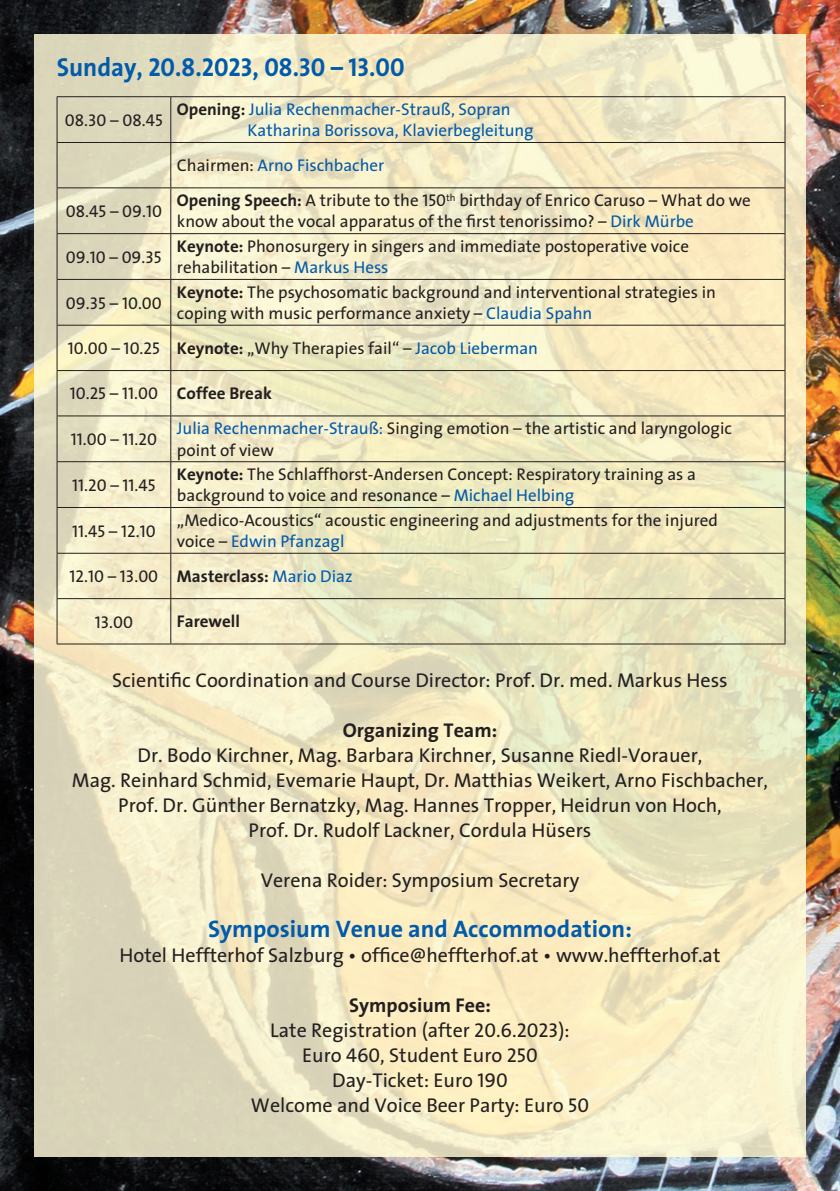
<style>
.page{position:relative;width:840px;height:1191px;background:#fff}
.page>*{position:absolute;margin:0;border:0;box-sizing:border-box;transform-origin:0 0}
.t1{font:26px "The Sans Bold Caps";color:#015aaa;scale:.95 1}
.t2{font:700 24px "The Sans";color:#015aaa}
.t3{font:20px/25px "The Sans";color:#231f20;text-align:center}
.t4{font:700 20px "The Sans";color:#231f20}
.t5{font:17px/21px "The Sans";color:#231f20}
.t6{font:17px "The Sans Caps";color:#231f20}
.t7{font:17px/21px "The Sans";color:#015aaa}
.t8{font:700 17px "The Sans";color:#231f20}
.s1{font-family:"The Sans";font-weight:700}
.s2{font-weight:700;color:#231f20}
.s3{color:#231f20}
.s4{font-weight:700}
.s5{font-family:"The Sans Caps"}
.s6{color:#015aaa}
.s7{font-family:"The Sans Caps";font-weight:400}
.s8{font-weight:400;color:#015aaa}
</style>
<div class="page">
<img style="left:0;top:0;width:839px;height:1191px">
<img style="left:34px;top:34px;width:771px;height:1052px">
<img style="left:34px;top:1086px;width:771px;height:71px">
<hr style="left:57px;top:96px;width:114px;height:1px;background:#231f20">
<hr style="left:57px;top:97px;width:1px;height:45px;background:#231f20">
<hr style="left:171px;top:96px;width:613px;height:1px;background:#231f20">
<hr style="left:170px;top:97px;width:1px;height:45px;background:#231f20">
<hr style="left:784px;top:97px;width:1px;height:45px;background:#231f20">
<hr style="left:57px;top:142px;width:114px;height:1px;background:#231f20">
<hr style="left:57px;top:143px;width:1px;height:44px;background:#231f20">
<hr style="left:171px;top:142px;width:613px;height:1px;background:#231f20">
<hr style="left:170px;top:143px;width:1px;height:44px;background:#231f20">
<hr style="left:784px;top:143px;width:1px;height:44px;background:#231f20">
<hr style="left:57px;top:187px;width:114px;height:1px;background:#231f20">
<hr style="left:57px;top:188px;width:1px;height:45px;background:#231f20">
<hr style="left:171px;top:187px;width:613px;height:1px;background:#231f20">
<hr style="left:170px;top:188px;width:1px;height:45px;background:#231f20">
<hr style="left:784px;top:188px;width:1px;height:45px;background:#231f20">
<hr style="left:57px;top:233px;width:114px;height:1px;background:#231f20">
<hr style="left:57px;top:234px;width:1px;height:45px;background:#231f20">
<hr style="left:171px;top:233px;width:613px;height:1px;background:#231f20">
<hr style="left:170px;top:234px;width:1px;height:45px;background:#231f20">
<hr style="left:784px;top:234px;width:1px;height:45px;background:#231f20">
<hr style="left:57px;top:279px;width:114px;height:1px;background:#231f20">
<hr style="left:57px;top:280px;width:1px;height:45px;background:#231f20">
<hr style="left:171px;top:279px;width:613px;height:1px;background:#231f20">
<hr style="left:170px;top:280px;width:1px;height:45px;background:#231f20">
<hr style="left:784px;top:280px;width:1px;height:45px;background:#231f20">
<hr style="left:57px;top:325px;width:114px;height:1px;background:#231f20">
<hr style="left:57px;top:325px;width:1px;height:45px;background:#231f20">
<hr style="left:171px;top:325px;width:613px;height:1px;background:#231f20">
<hr style="left:170px;top:325px;width:1px;height:45px;background:#231f20">
<hr style="left:784px;top:325px;width:1px;height:45px;background:#231f20">
<hr style="left:57px;top:370px;width:114px;height:1px;background:#231f20">
<hr style="left:57px;top:371px;width:1px;height:44px;background:#231f20">
<hr style="left:171px;top:370px;width:613px;height:1px;background:#231f20">
<hr style="left:170px;top:371px;width:1px;height:44px;background:#231f20">
<hr style="left:784px;top:371px;width:1px;height:44px;background:#231f20">
<hr style="left:57px;top:415px;width:114px;height:1px;background:#231f20">
<hr style="left:57px;top:416px;width:1px;height:45px;background:#231f20">
<hr style="left:171px;top:415px;width:613px;height:1px;background:#231f20">
<hr style="left:170px;top:416px;width:1px;height:45px;background:#231f20">
<hr style="left:784px;top:416px;width:1px;height:45px;background:#231f20">
<hr style="left:57px;top:461px;width:114px;height:1px;background:#231f20">
<hr style="left:57px;top:462px;width:1px;height:45px;background:#231f20">
<hr style="left:171px;top:461px;width:613px;height:1px;background:#231f20">
<hr style="left:170px;top:462px;width:1px;height:45px;background:#231f20">
<hr style="left:784px;top:462px;width:1px;height:45px;background:#231f20">
<hr style="left:57px;top:507px;width:114px;height:1px;background:#231f20">
<hr style="left:57px;top:508px;width:1px;height:45px;background:#231f20">
<hr style="left:171px;top:507px;width:613px;height:1px;background:#231f20">
<hr style="left:170px;top:508px;width:1px;height:45px;background:#231f20">
<hr style="left:784px;top:508px;width:1px;height:45px;background:#231f20">
<hr style="left:57px;top:553px;width:114px;height:1px;background:#231f20">
<hr style="left:57px;top:553px;width:1px;height:45px;background:#231f20">
<hr style="left:171px;top:553px;width:613px;height:1px;background:#231f20">
<hr style="left:170px;top:553px;width:1px;height:45px;background:#231f20">
<hr style="left:784px;top:553px;width:1px;height:45px;background:#231f20">
<hr style="left:57px;top:598px;width:114px;height:1px;background:#231f20">
<hr style="left:57px;top:599px;width:1px;height:44px;background:#231f20">
<hr style="left:171px;top:598px;width:613px;height:1px;background:#231f20">
<hr style="left:170px;top:599px;width:1px;height:44px;background:#231f20">
<hr style="left:784px;top:599px;width:1px;height:44px;background:#231f20">
<hr style="left:57px;top:643px;width:114px;height:1px;background:#231f20">
<hr style="left:171px;top:643px;width:613px;height:1px;background:#231f20">
<h1 class="t1" style="left:57px;top:45px;width:367px"><span class="s1">Sunday,</span> 20.8.2023, 08.30 – 13.00</h1>
<p class="t6" style="left:65px;top:106px;width:99px">08.30 – 08.45</p>
<p class="t7" style="left:247px;top:98px;width:287px;text-indent:-71px"><span class="s2">Opening:</span> Julia Rechenmacher-Strauß, Sopran<br>Katharina Borissova, Klavierbegleitung</p>
<p class="t7" style="left:177px;top:155px;width:209px"><span class="s3">Chairmen:</span> Arno Fischbacher</p>
<p class="t6" style="left:66px;top:197px;width:97px">08.45 – 09.10</p>
<p class="t5" style="left:177px;top:190px;width:575px"><span class="s4">Opening Speech:</span> A tribute to the <span class="s5">150</span><sup>th</sup> birthday of Enrico Caruso <span class="s5">–</span> What do we know about the vocal apparatus of the first tenorissimo? – <span class="s6">Dirk Mürbe</span></p>
<p class="t6" style="left:66px;top:243px;width:97px">09.10 – 09.35</p>
<p class="t5" style="left:177px;top:235px;width:513px"><span class="s4">Keynote:</span> Phonosurgery in singers and immediate postoperative voice rehabilitation – <span class="s6">Markus Hess</span></p>
<p class="t6" style="left:66px;top:289px;width:97px">09.35 – 10.00</p>
<p class="t5" style="left:177px;top:281px;width:540px"><span class="s4">Keynote:</span> The psychosomatic background and interventional strategies in coping with music performance anxiety – <span class="s6">Claudia Spahn</span></p>
<p class="t5" style="left:68px;top:337px;width:471px"><span class="s5">10.00 – 10.25</span> <span class="s4">Keynote:</span> „Why Therapies fail“ – <span class="s6">Jacob Lieberman</span></p>
<p class="t6" style="left:70px;top:379px;width:203px">10.25 – 11.00 <span class="s1">Coffee Break</span></p>
<p class="t6" style="left:71px;top:425px;width:88px">11.00 – 11.20</p>
<p class="t5" style="left:177px;top:418px;width:556px"><span class="s6">Julia Rechenmacher-Strauß:</span> Singing emotion – the artistic and laryngologic point of view</p>
<p class="t6" style="left:72px;top:471px;width:85px">11.20 – 11.45</p>
<p class="t5" style="left:177px;top:463px;width:520px"><span class="s4">Keynote:</span> The Schlaffhorst-Andersen Concept: Respiratory training as a background to voice and resonance – <span class="s6">Michael Helbing</span></p>
<p class="t6" style="left:72px;top:516px;width:85px">11.45 – 12.10</p>
<p class="t5" style="left:177px;top:509px;width:542px">„Medico-Acoustics“ acoustic engineering and adjustments for the injured voice – <span class="s6">Edwin Pfanzagl</span></p>
<p class="t8" style="left:70px;top:562px;width:284px"><span class="s7">12.10 – 13.00</span> Masterclass: <span class="s8">Mario Diaz</span></p>
<p class="t6" style="left:95px;top:607px;width:40px">13.00</p>
<p class="t8" style="left:177px;top:607px;width:65px">Farewell</p>
<p class="t3" style="left:112px;top:667px;width:616px">Scientific Coordination and Course Director: Prof. Dr. med. Markus Hess</p>
<p class="t4" style="left:342px;top:713px;width:156px">Organizing Team:</p>
<p class="t3" style="left:72px;top:742px;width:697px">Dr. Bodo Kirchner, Mag. Barbara Kirchner, Susanne Riedl-Vorauer,<br>Mag. Reinhard Schmid, Evemarie Haupt, Dr. Matthias Weikert, Arno Fischbacher, Prof. Dr. Günther Bernatzky, Mag. Hannes Tropper, Heidrun von Hoch,<br>Prof. Dr. Rudolf Lackner, Cordula Hüsers</p>
<p class="t3" style="left:260px;top:867px;width:320px">Verena Roider: Symposium Secretary</p>
<h2 class="t2" style="left:208px;top:908px;width:425px">Symposium Venue and Accommodation:</h2>
<p class="t3" style="left:119px;top:942px;width:602px">Hotel Heffterhof Salzburg • office@heffterhof.at • www.heffterhof.at</p>
<p class="t3" style="left:251px;top:992px;width:339px"><span class="s4">Symposium Fee:<br></span>Late Registration (after <span class="s5">20.6.2023</span>):<br>Euro <span class="s5">460</span>, Student Euro <span class="s5">250<br></span>Day-Ticket: Euro <span class="s5">190<br></span>Welcome and Voice Beer Party: Euro <span class="s5">50</span></p>
</div>
